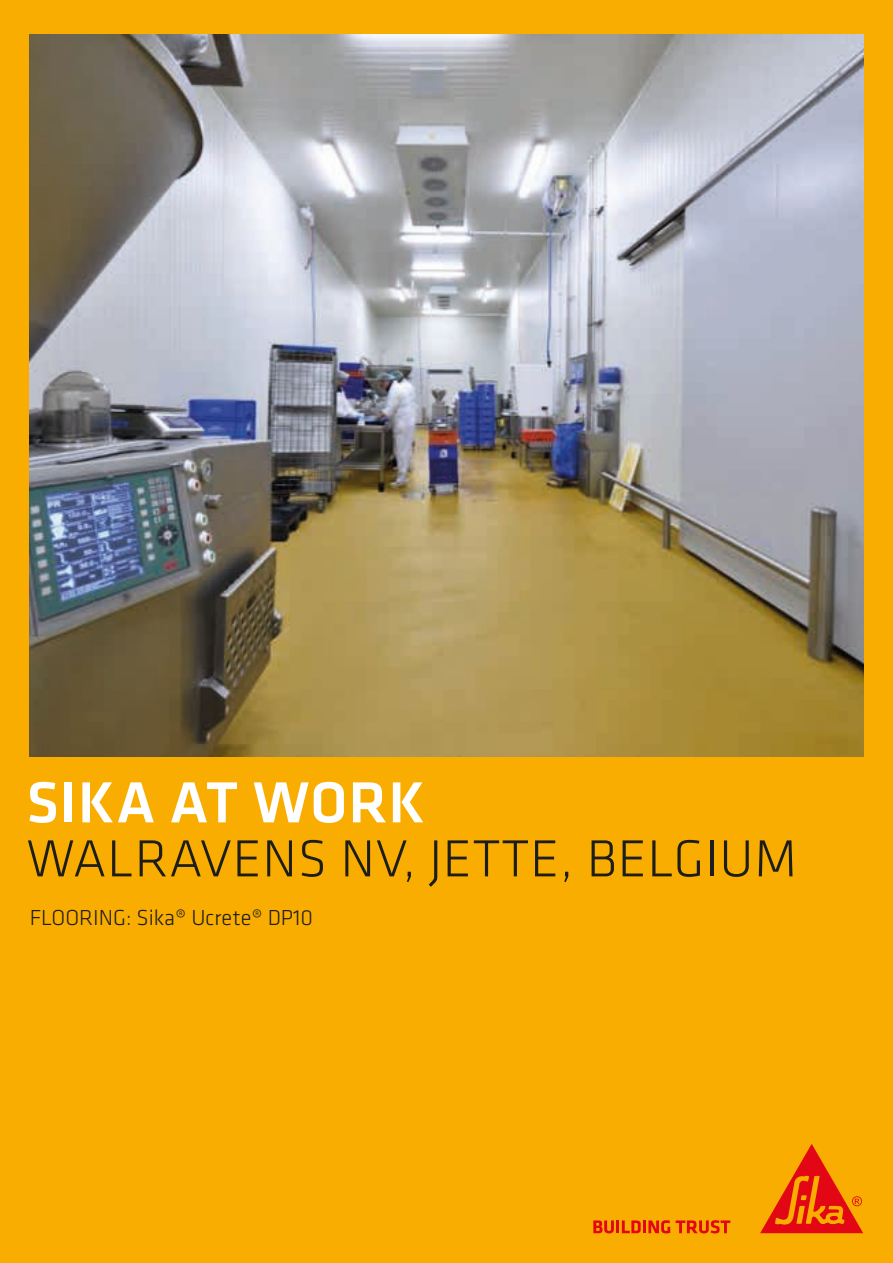
<style>
.page{position:relative;width:893px;height:1263px;background:#f9ad01}
.page>*{position:absolute;margin:0;border:0;box-sizing:border-box;transform-origin:0 0}
.SI_Klavika_COVER_Titel{font:500 60px "Klavika";letter-spacing:.015em;color:#fff}
.SI_Klavika_COVER_Titel-2{font:300 54px "Klavika";letter-spacing:.015em;color:#1d1d1b}
.SI_Klavika_COVER_Subline{font:300 22.5px "Klavika";color:#1d1d1b}
</style>
<div class="page">
<svg style="left:593px;top:1220px;width:77px;height:13px"></svg>
<svg style="left:676px;top:1220px;width:54px;height:13px"></svg>
<svg style="left:760px;top:1144px;width:103px;height:89px"></svg>
<img style="left:30px;top:35px;width:833px;height:722px">
<p class="SI_Klavika_COVER_Titel" style="left:27px;top:762px;width:400px">SIKA AT WORK</p>
<p class="SI_Klavika_COVER_Titel-2" style="left:27px;top:826px;width:772px">WALRAVENS NV, JETTE, BELGIUM</p>
<p class="SI_Klavika_COVER_Subline" style="left:30px;top:904px;width:285px">FLOORING: Sika® Ucrete® DP10</p>
</div>
